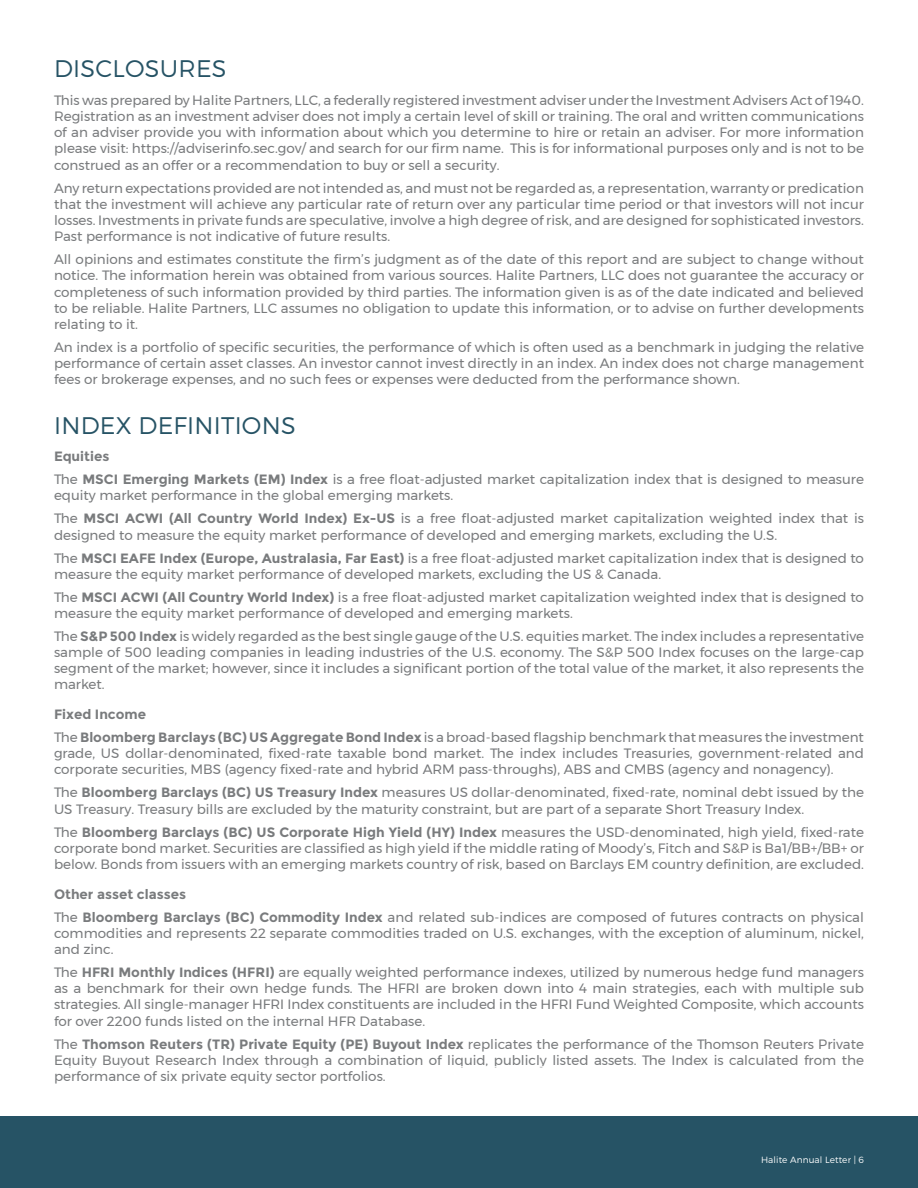
<style>
.page{position:relative;width:918px;height:1188px;background:#fff}
.page>*{position:absolute;margin:0;border:0;box-sizing:border-box;transform-origin:0 0}
.t1{font:300 24px "Montserrat";letter-spacing:.01em;color:#265365}
.t2{font:13.5px/16.2px "Montserrat";color:#797b7d}
.t3{font:300 9px "Montserrat";letter-spacing:.01em;color:#fff}
.s1{font-weight:700}
</style>
<div class="page">
<div style="left:0;top:1117px;width:918px;height:71px;background:#265365"></div>
<h1 class="t1" style="left:54px;top:54px;width:174px">DISCLOSURES</h1>
<p class="t2" style="left:54px;top:92px;width:812px;text-align:justify">This was prepared by Halite Partners, LLC, a federally registered investment adviser under the Investment Advisers Act of 1940.<br>Registration as an investment adviser does not imply a certain level of skill or training. The oral and written communications of an adviser provide you with information about which you determine to hire or retain an adviser. For more information please visit: https://adviserinfo.sec.gov/ and search for our firm name. This is for informational purposes only and is not to be construed as an offer or a recommendation to buy or sell a security.</p>
<p class="t2" style="left:54px;top:180px;width:812px;text-align:justify">Any return expectations provided are not intended as, and must not be regarded as, a representation, warranty or predication that the investment will achieve any particular rate of return over any particular time period or that investors will not incur losses. Investments in private funds are speculative, involve a high degree of risk, and are designed for sophisticated investors.<br>Past performance is not indicative of future results.</p>
<p class="t2" style="left:54px;top:251px;width:812px;text-align:justify">All opinions and estimates constitute the firm’s judgment as of the date of this report and are subject to change without notice. The information herein was obtained from various sources. Halite Partners, LLC does not guarantee the accuracy or completeness of such information provided by third parties. The information given is as of the date indicated and believed to be reliable. Halite Partners, LLC assumes no obligation to update this information, or to advise on further developments relating to it.</p>
<p class="t2" style="left:54px;top:339px;width:812px;text-align:justify">An index is a portfolio of specific securities, the performance of which is often used as a benchmark in judging the relative performance of certain asset classes. An investor cannot invest directly in an index. An index does not charge management fees or brokerage expenses, and no such fees or expenses were deducted from the performance shown.</p>
<h1 class="t1" style="left:54px;top:410px;width:243px">INDEX DEFINITIONS</h1>
<p class="t2" style="left:54px;top:445px;width:812px;line-height:23px"><span class="s1">Equities<br></span>The <span class="s1">MSCI Emerging Markets (EM) Index</span> is a free float-adjusted market capitalization index that is designed to measure</p>
<p class="t2" style="left:54px;top:484px;width:811px;line-height:23px">equity market performance in the global emerging markets.<br>The <span class="s1">MSCI ACWI (All Country World Index) Ex-US</span> is a free float-adjusted market capitalization weighted index that is</p>
<p class="t2" style="left:54px;top:523px;width:812px;line-height:23px">designed to measure the equity market performance of developed and emerging markets, excluding the U.S.<br>The <span class="s1">MSCI EAFE Index (Europe, Australasia, Far East)</span> is a free float-adjusted market capitalization index that is designed to</p>
<p class="t2" style="left:54px;top:562px;width:812px;line-height:23px">measure the equity market performance of developed markets, excluding the US &amp; Canada.<br>The <span class="s1">MSCI ACWI (All Country World Index)</span> is a free float-adjusted market capitalization weighted index that is designed to</p>
<p class="t2" style="left:54px;top:601px;width:812px;line-height:23px">measure the equity market performance of developed and emerging markets.<br>The <span class="s1">S&amp;P 500 Index</span> is widely regarded as the best single gauge of the U.S. equities market. The index includes a representative</p>
<p class="t2" style="left:54px;top:644px;width:812px;text-align:justify">sample of 500 leading companies in leading industries of the U.S. economy. The S&amp;P 500 Index focuses on the large-cap segment of the market; however, since it includes a significant portion of the total value of the market, it also represents the market.</p>
<p class="t2" style="left:54px;top:703px;width:812px;line-height:23px"><span class="s1">Fixed Income<br></span>The <span class="s1">Bloomberg Barclays (BC) US Aggregate Bond Index</span> is a broad-based flagship benchmark that measures the investment</p>
<p class="t2" style="left:54px;top:745px;width:812px">grade, US dollar-denominated, fixed-rate taxable bond market. The index includes Treasuries, government-related and corporate securities, MBS (agency fixed-rate and hybrid ARM pass-throughs), ABS and CMBS (agency and nonagency).</p>
<p class="t2" style="left:54px;top:784px;width:812px">The <span class="s1">Bloomberg Barclays (BC) US Treasury Index</span> measures US dollar-denominated, fixed-rate, nominal debt issued by the<br>US Treasury. Treasury bills are excluded by the maturity constraint, but are part of a separate Short Treasury Index.</p>
<p class="t2" style="left:54px;top:824px;width:812px;text-align:justify">The <span class="s1">Bloomberg Barclays (BC) US Corporate High Yield (HY) Index</span> measures the USD-denominated, high yield, fixed-rate corporate bond market. Securities are classified as high yield if the middle rating of Moody’s, Fitch and S&amp;P is Ba1/BB+/BB+ or below. Bonds from issuers with an emerging markets country of risk, based on Barclays EM country definition, are excluded.</p>
<p class="t2" style="left:54px;top:882px;width:811px;line-height:23px"><span class="s1">Other asset classes<br></span>The <span class="s1">Bloomberg Barclays (BC) Commodity Index</span> and related sub-indices are composed of futures contracts on physical</p>
<p class="t2" style="left:54px;top:925px;width:811px">commodities and represents 22 separate commodities traded on U.S. exchanges, with the exception of aluminum, nickel, and zinc.</p>
<p class="t2" style="left:54px;top:964px;width:812px;text-align:justify">The <span class="s1">HFRI Monthly Indices (HFRI)</span> are equally weighted performance indexes, utilized by numerous hedge fund managers as a benchmark for their own hedge funds. The HFRI are broken down into 4 main strategies, each with multiple sub strategies. All single-manager HFRI Index constituents are included in the HFRI Fund Weighted Composite, which accounts for over 2200 funds listed on the internal HFR Database.</p>
<p class="t2" style="left:54px;top:1035px;width:812px;text-align:justify">The <span class="s1">Thomson Reuters (TR) Private Equity (PE) Buyout Index</span> replicates the performance of the Thomson Reuters Private Equity Buyout Research Index through a combination of liquid, publicly listed assets. The Index is calculated from the performance of six private equity sector portfolios.</p>
<p class="t3" style="left:761px;top:1154px;width:104px">Halite Annual Letter | 6</p>
</div>
